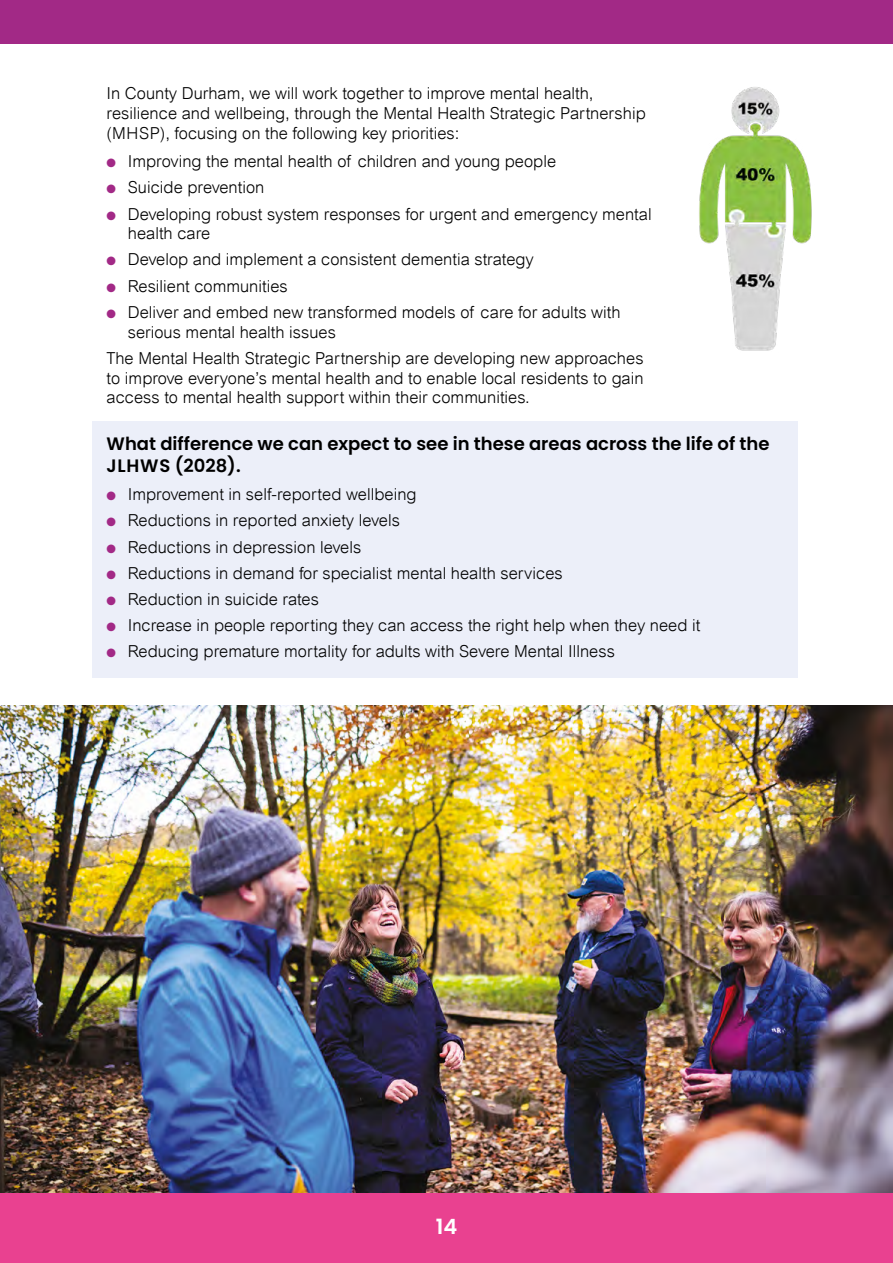
<style>
.page{position:relative;width:893px;height:1263px;background:#fff}
.page>*{position:absolute;margin:0;border:0;box-sizing:border-box;transform-origin:0 0}
.t1{font:600 21px "Poppins";color:#fff}
.t2{font:600 18px/21.6px "Poppins";color:#000}
.Para_body_text_11pt{font:300 16.5px/19.8px "Arial";color:#000}
.s1{color:#a22986}
</style>
<div class="page">
<div style="left:0;top:0;width:893px;height:44px;background:#a22986"></div>
<div style="left:0;top:1193px;width:893px;height:70px;background:#e94190"></div>
<div style="left:92px;top:421px;width:706px;height:256px;background:#eceff9"></div>
<img style="left:699px;top:87px;width:113px;height:264px">
<img style="left:0;top:705px;width:893px;height:488px">
<p class="Para_body_text_11pt" style="left:107px;top:84px;width:541px">In County Durham, we will work together to improve mental health, resilience and wellbeing, through the Mental Health Strategic Partnership (MHSP), focusing on the following key priorities:</p>
<p class="Para_body_text_11pt" style="left:107px;top:151px;width:451px"><span class="s1">●</span> Improving the mental health of children and young people</p>
<p class="Para_body_text_11pt" style="left:107px;top:178px;width:159px"><span class="s1">●</span> Suicide prevention</p>
<p class="Para_body_text_11pt" style="left:128px;top:204px;width:525px;text-indent:-21px"><span class="s1">●</span> Developing robust system responses for urgent and emergency mental health care</p>
<p class="Para_body_text_11pt" style="left:107px;top:250px;width:429px"><span class="s1">●</span> Develop and implement a consistent dementia strategy</p>
<p class="Para_body_text_11pt" style="left:107px;top:276px;width:183px"><span class="s1">●</span> Resilient communities</p>
<p class="Para_body_text_11pt" style="left:128px;top:302px;width:494px;text-indent:-21px"><span class="s1">●</span> Deliver and embed new transformed models of care for adults with serious mental health issues</p>
<p class="Para_body_text_11pt" style="left:107px;top:348px;width:538px;text-align:justify">The Mental Health Strategic Partnership are developing new approaches to improve everyone’s mental health and to enable local residents to gain access to mental health support within their communities.</p>
<h4 class="t2" style="left:107px;top:433px;width:664px">What difference we can expect to see in these areas across the life of the<br>JLHWS (2028).</h4>
<p class="Para_body_text_11pt" style="left:107px;top:485px;width:312px"><span class="s1">●</span> Improvement in self-reported wellbeing</p>
<p class="Para_body_text_11pt" style="left:107px;top:511px;width:295px"><span class="s1">●</span> Reductions in reported anxiety levels</p>
<p class="Para_body_text_11pt" style="left:107px;top:537px;width:256px"><span class="s1">●</span> Reductions in depression levels</p>
<p class="Para_body_text_11pt" style="left:107px;top:563px;width:458px"><span class="s1">●</span> Reductions in demand for specialist mental health services</p>
<p class="Para_body_text_11pt" style="left:107px;top:589px;width:214px"><span class="s1">●</span> Reduction in suicide rates</p>
<p class="Para_body_text_11pt" style="left:107px;top:615px;width:595px"><span class="s1">●</span> Increase in people reporting they can access the right help when they need it</p>
<p class="Para_body_text_11pt" style="left:107px;top:642px;width:510px"><span class="s1">●</span> Reducing premature mortality for adults with Severe Mental Illness</p>
<p class="t1" style="left:436px;top:1215px;width:23px">14</p>
</div>
